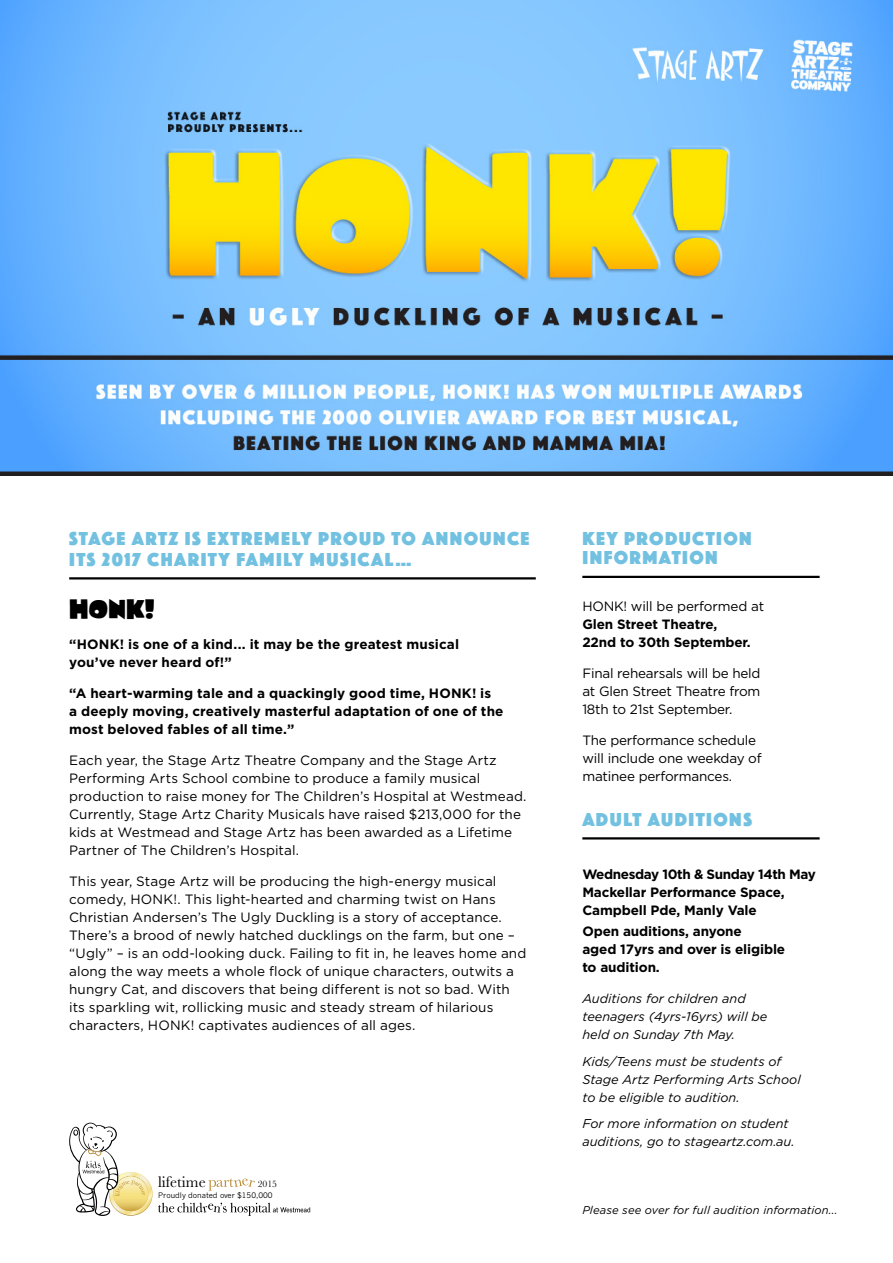
<style>
.page{position:relative;width:893px;height:1263px;background:#fff}
.page>*{position:absolute;margin:0;border:0;box-sizing:border-box;transform-origin:0 0}
.t1{font:33px "Zounderkite";color:#000}
.t2{font:19.5px/19.5px "Phosphate Solid";letter-spacing:.07em;color:#73c1e1}
.t3{font:16.05px "Baskerville";color:#000}
.t4{font:13.5px/18px "Gotham";letter-spacing:.005em;color:#000}
.t5{font:700 13.5px/18px "Gotham";letter-spacing:.01em;color:#000}
.t6{font:700 13.5px/18px "Gotham";letter-spacing:-.01em;color:#000}
.t7{font:13.5px/18px "Gotham";letter-spacing:-.015em;color:#000}
.t8{font:italic 12.75px/18px "Gotham";color:#000}
.t9{font:italic 11.25px "Gotham";letter-spacing:.01em;color:#000}
.t10{font:9.75px "Baskerville";color:#000}
.t11{font:7.65px "News Gothic";color:#000}
</style>
<div class="page">
<svg style="left:109px;top:1172px;width:44px;height:44px"></svg>
<svg style="left:109px;top:1172px;width:43px;height:43px"></svg>
<svg style="left:113px;top:1176px;width:36px;height:35px"></svg>
<div style="left:114px;top:1176px;width:34px;height:35px;background:#f1d583;border-radius:17px"></div>
<svg style="left:114px;top:1177px;width:33px;height:33px"></svg>
<svg style="left:158px;top:1202px;width:152px;height:14px"></svg>
<svg style="left:208px;top:1178px;width:47px;height:12px"></svg>
<hr style="left:582px;top:576px;width:238px;height:2px;background:#000">
<hr style="left:582px;top:837px;width:238px;height:2px;background:#000">
<hr style="left:69px;top:577px;width:467px;height:2px;background:#000">
<img style="left:0;top:0;width:893px;height:475px">
<svg style="left:69px;top:1123px;width:76px;height:93px"></svg>
<h2 class="t2" style="left:69px;top:526px;width:462px;line-height:21px">STAGE ARTZ IS EXTREMELY PROUD TO ANNOUNCE<br>ITS 2017 CHARITY FAMILY MUSICAL…</h2>
<h1 class="t1" style="left:69px;top:592px;width:87px">HONK!</h1>
<p class="t5" style="left:69px;top:635px;width:391px">“HONK! is one of a kind... it may be the greatest musical you’ve never heard of!”</p>
<p class="t5" style="left:69px;top:684px;width:436px">“A heart-warming tale and a quackingly good time, HONK! is<br>a deeply moving, creatively masterful adaptation of one of the most beloved fables of all time.”</p>
<p class="t4" style="left:69px;top:751px;width:459px">Each year, the Stage Artz Theatre Company and the Stage Artz Performing Arts School combine to produce a family musical production to raise money for The Children’s Hospital at Westmead.<br>Currently, Stage Artz Charity Musicals have raised $213,000 for the kids at Westmead and Stage Artz has been awarded as a Lifetime Partner of The Children’s Hospital.</p>
<p class="t4" style="left:69px;top:872px;width:459px">This year, Stage Artz will be producing the high-energy musical comedy, HONK!. This light-hearted and charming twist on Hans Christian Andersen’s The Ugly Duckling is a story of acceptance.<br>There’s a brood of newly hatched ducklings on the farm, but one – “Ugly” – is an odd-looking duck. Failing to fit in, he leaves home and along the way meets a whole flock of unique characters, outwits a hungry Cat, and discovers that being different is not so bad. With its sparkling wit, rollicking music and steady stream of hilarious characters, HONK! captivates audiences of all ages.</p>
<p class="t3" style="left:158px;top:1172px;width:49px">lifetime</p>
<p class="t10" style="left:258px;top:1178px;width:21px">2015</p>
<p class="t11" style="left:158px;top:1191px;width:116px">Proudly donated over $150,000</p>
<h2 class="t2" style="left:582px;top:527px;width:171px">KEY PRODUCTION<br>INFORMATION</h2>
<p class="t4" style="left:582px;top:597px;width:183px">HONK! will be performed at</p>
<p class="t6" style="left:582px;top:615px;width:170px">Glen Street Theatre,<br>22nd to 30th September.</p>
<p class="t4" style="left:582px;top:664px;width:180px;text-align:justify">Final rehearsals will be held at Glen Street Theatre from 18th to 21st September.</p>
<p class="t7" style="left:582px;top:731px;width:181px">The performance schedule will include one weekday of matinee performances.</p>
<h2 class="t2" style="left:582px;top:808px;width:171px">ADULT AUDITIONS</h2>
<p class="t6" style="left:582px;top:865px;width:235px">Wednesday 10th &amp; Sunday 14th May<br>Mackellar Performance Space,<br>Campbell Pde, Manly Vale</p>
<p class="t6" style="left:582px;top:922px;width:204px">Open auditions, anyone<br>aged 17yrs and over is eligible to audition.</p>
<p class="t8" style="left:582px;top:989px;width:187px">Auditions for children and teenagers (4yrs-16yrs) will be held on Sunday 7th May.</p>
<p class="t8" style="left:582px;top:1052px;width:220px">Kids/Teens must be students of<br>Stage Artz Performing Arts School to be eligible to audition.</p>
<p class="t8" style="left:582px;top:1114px;width:214px">For more information on student auditions, go to stageartz.com.au.</p>
<p class="t9" style="left:582px;top:1203px;width:257px">Please see over for full audition information...</p>
</div>
